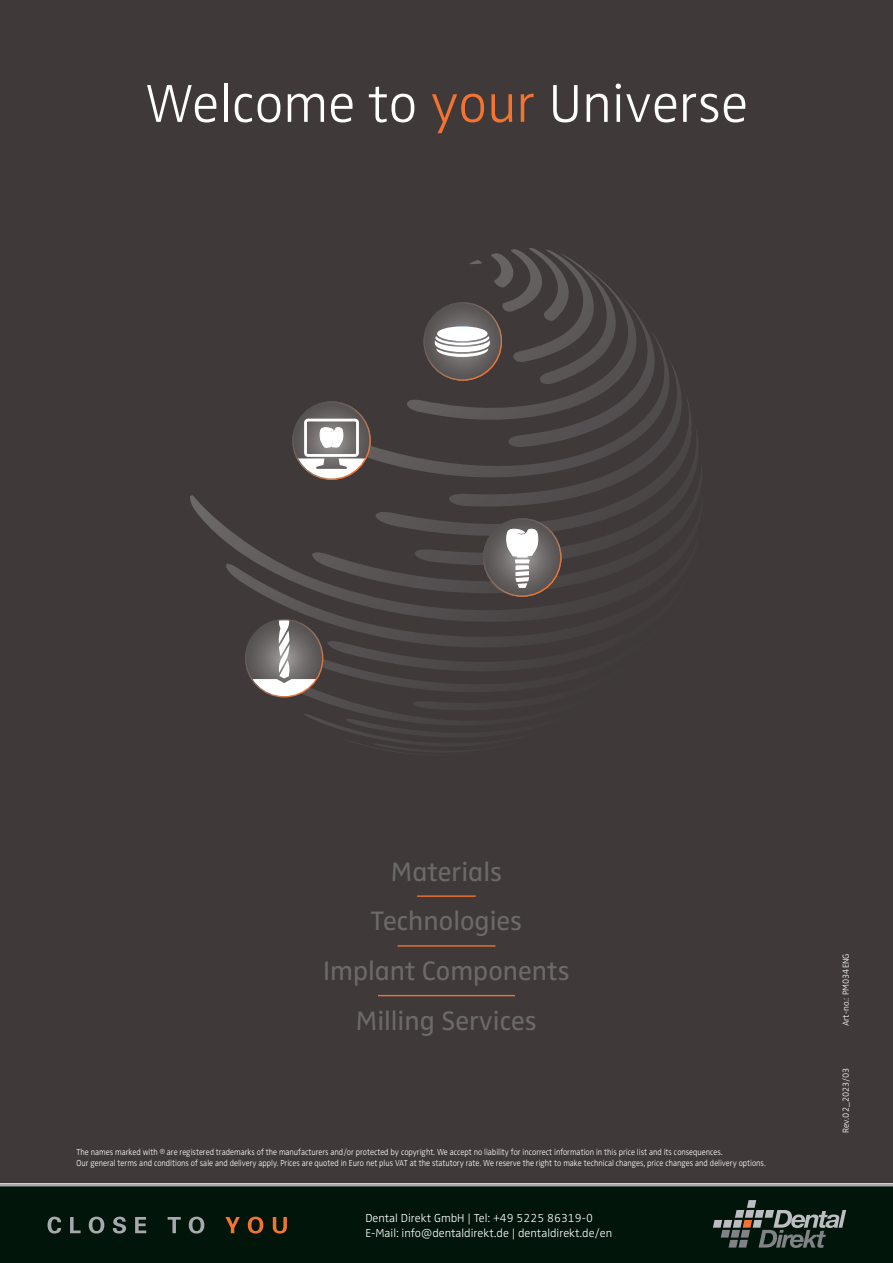
<style>
.page{position:relative;width:893px;height:1263px;background:#fff}
.page>*{position:absolute;margin:0;border:0;box-sizing:border-box;transform-origin:0 0}
.t1{font:300 55.2px "Zwo";color:#fff}
.t2{font:27.6px/49.7px "Zwo Regular Plain Alt";color:#6c6969;text-align:center}
.t3{font:300 12px "Zwo OT";color:#fff}
.t4{font:300 9px "Zwo OT";color:#fff;scale:.9 1}
.t5{font:300 9px "Zwo OT";color:#fff}
.s1{color:#f37331}
</style>
<div class="page">
<div style="left:0;top:21px;width:893px;height:1162px;background:#3f3a39"></div>
<div style="left:0;top:0;width:893px;height:1149px;background:#3f3a39"></div>
<hr style="left:417px;top:895px;width:59px;height:2px;background:#f37331">
<hr style="left:398px;top:945px;width:97px;height:2px;background:#f37331">
<hr style="left:378px;top:995px;width:137px;height:1px;background:#f37331">
<svg style="left:190px;top:248px;width:508px;height:424px"></svg>
<svg style="left:293px;top:402px;width:77px;height:77px"></svg>
<svg style="left:296px;top:419px;width:71px;height:94px"></svg>
<div style="left:292px;top:401px;width:79px;height:79px;border:1px solid #fff;border-radius:50%"></div>
<svg style="left:484px;top:519px;width:77px;height:77px;background:#625c5b"></svg>
<svg style="left:505px;top:528px;width:35px;height:94px"></svg>
<div style="left:483px;top:518px;width:78px;height:79px;border:1px solid #fff;border-radius:50%"></div>
<svg style="left:246px;top:620px;width:77px;height:77px"></svg>
<svg style="left:250px;top:620px;width:68px;height:101px"></svg>
<div style="left:245px;top:619px;width:78px;height:78px;border:1px solid #fff;border-radius:50%"></div>
<svg style="left:424px;top:303px;width:77px;height:77px;background:#615b5a"></svg>
<svg style="left:435px;top:326px;width:55px;height:65px"></svg>
<div style="left:437px;top:326px;width:51px;height:15px;background:#fff;border-radius:50%"></div>
<div style="left:423px;top:302px;width:79px;height:79px;border:1px solid #fff;border-radius:50%"></div>
<div style="left:0;top:1186px;width:893px;height:77px;background:#01150a"></div>
<svg style="left:713px;top:1200px;width:133px;height:48px"></svg>
<svg style="left:225px;top:1216px;width:62px;height:17px"></svg>
<svg style="left:48px;top:1216px;width:156px;height:17px"></svg>
<hr style="left:0;top:1183px;width:893px;height:3px;background:#a8a9ad">
<p class="t1" style="left:145px;top:72px;width:604px">Welcome to <span class="s1">your</span> Universe</p>
<p class="t2" style="left:323px;top:846px;width:248px">Materials<br>Technologies<br>Implant Components<br>Milling Services</p>
<p class="t4" style="left:77px;top:1147px;width:719px">The names marked with ® are registered trademarks of the manufacturers and/or protected by copyright. We accept no liability for incorrect information in this price list and its consequences.</p>
<p class="t4" style="left:77px;top:1157px;width:767px">Our general terms and conditions of sale and delivery apply. Prices are quoted in Euro net plus VAT at the statutory rate. We reserve the right to make technical changes, price changes and delivery options.</p>
<p class="t3" style="left:365px;top:1211px;width:229px">Dental Direkt GmbH | Tel: +49 5225 86319-0</p>
<p class="t3" style="left:365px;top:1226px;width:248px">E-Mail: info@dentaldirekt.de | dentaldirekt.de/en</p>
<p class="t5" style="left:840px;top:1026px;width:74px;rotate:-90deg">Art-no.: PM034ENG</p>
<p class="t5" style="left:840px;top:1133px;width:67px;rotate:-90deg">Rev.02_2023/03</p>
</div>
